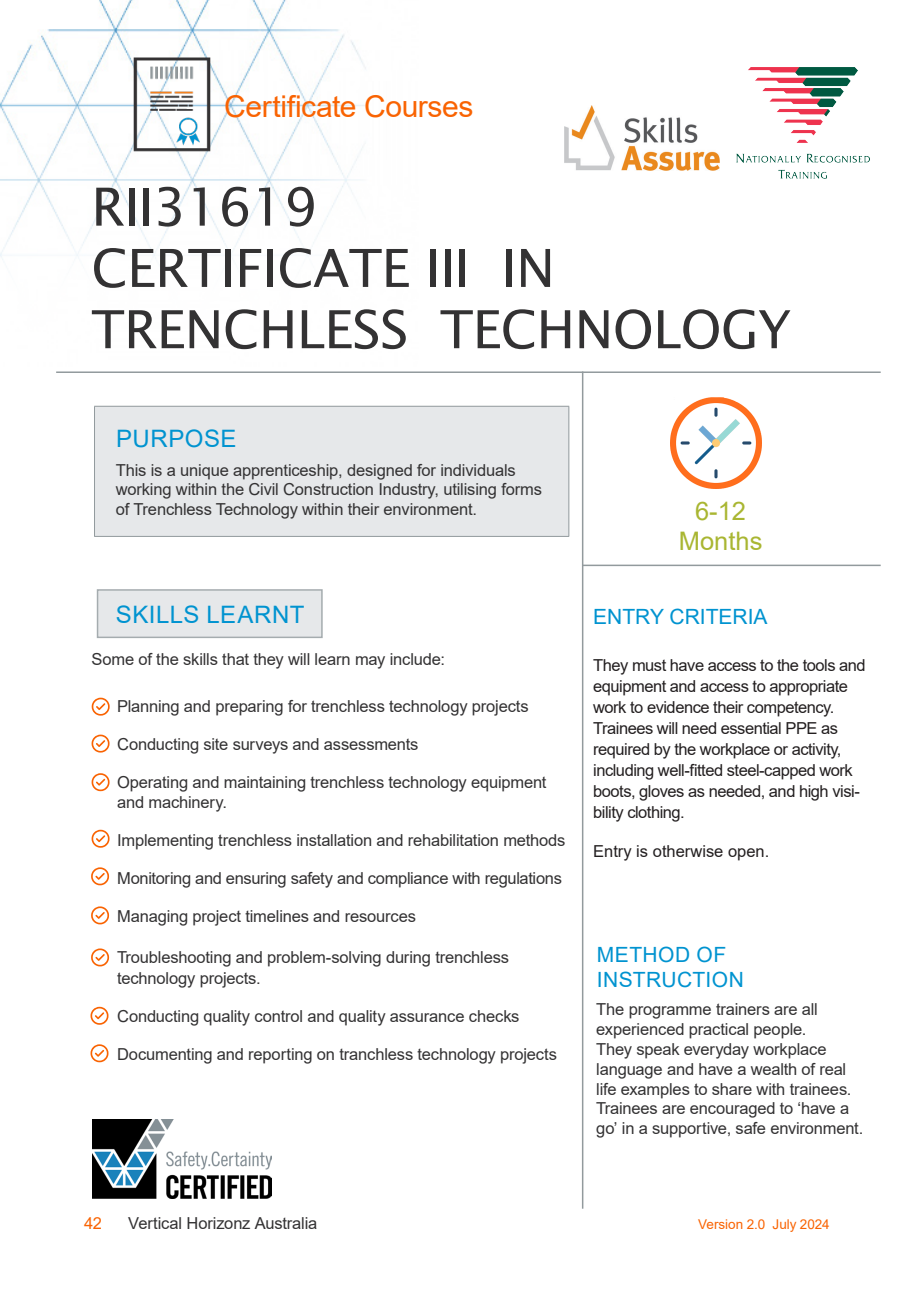
<style>
.page{position:relative;width:919px;height:1289px;background:#fff}
.page>*{position:absolute;margin:0;border:0;box-sizing:border-box;transform-origin:0 0}
.Main_Headings{font:52.5px "Lucida Sans";letter-spacing:-.01em;color:#333233}
.t1{font:30px "Arial";letter-spacing:-.015em;color:#f96302}
.t2{font:25.5px "Arial";color:#a9b632}
.Subheadings{font:24px "Arial";letter-spacing:.025em;color:#0093d0}
.Subheadings-2{font:21px/25.5px "Arial";letter-spacing:.01em;color:#0093d0}
.body{font:16.5px/19.8px "Arial";letter-spacing:-.01em;color:#333233}
.t3{font:16.5px/21px "Arial";letter-spacing:-.03em;color:#231f20}
.Bullets_grey{font:16.5px/19.8px "Arial";letter-spacing:-.01em;color:#333233}
.t4{font:16.5px "Arial";color:#231f20}
.body-2{font:16.5px "Arial";color:#f96302}
.body-3{font:13.5px "Arial";color:#f96302}
</style>
<div class="page">
<img style="left:0;top:0;width:366px;height:260px">
<hr style="left:582px;top:371px;width:1px;height:837px;background:#929a9d">
<hr style="left:56px;top:371px;width:824px;height:2px;background:#929a9d">
<hr style="left:582px;top:564px;width:298px;height:2px;background:#929a9d">
<img style="left:736px;top:67px;width:134px;height:112px">
<img style="left:92px;top:1119px;width:179px;height:79px">
<svg style="left:92px;top:697px;width:18px;height:18px"></svg>
<svg style="left:92px;top:734px;width:17px;height:18px"></svg>
<svg style="left:92px;top:773px;width:17px;height:18px"></svg>
<svg style="left:92px;top:829px;width:17px;height:18px"></svg>
<div style="left:94px;top:406px;width:475px;height:130px;background:#e6e8ea"></div>
<hr style="left:94px;top:406px;width:475px;height:1px;background:#929a9d">
<hr style="left:94px;top:406px;width:1px;height:130px;background:#929a9d">
<hr style="left:568px;top:406px;width:1px;height:130px;background:#929a9d">
<hr style="left:94px;top:536px;width:475px;height:1px;background:#929a9d">
<img style="left:670px;top:397px;width:91px;height:91px">
<svg style="left:91px;top:948px;width:18px;height:18px"></svg>
<svg style="left:91px;top:906px;width:18px;height:18px"></svg>
<svg style="left:91px;top:867px;width:18px;height:18px"></svg>
<div style="left:97px;top:590px;width:225px;height:47px;background:#e6e8ea"></div>
<div style="left:97px;top:589px;width:225px;height:49px;border:2px solid #a5acaf"></div>
<img style="left:564px;top:106px;width:156px;height:65px">
<img style="left:131px;top:55px;width:82px;height:99px">
<svg style="left:90px;top:1006px;width:18px;height:18px"></svg>
<svg style="left:90px;top:1044px;width:18px;height:18px"></svg>
<p class="t1" style="left:224px;top:86px;width:250px">Certificate Courses</p>
<p class="Main_Headings" style="left:91px;top:177px;width:227px">RII31619</p>
<p class="Main_Headings" style="left:91px;top:238px;width:465px">CERTIFICATE III IN</p>
<p class="Main_Headings" style="left:91px;top:299px;width:701px">TRENCHLESS TECHNOLOGY</p>
<p class="Subheadings" style="left:116px;top:422px;width:122px">PURPOSE</p>
<p class="Bullets_grey" style="left:116px;top:459px;width:427px">This is a unique apprenticeship, designed for individuals working within the Civil Construction Industry, utilising forms of Trenchless Technology within their environment.</p>
<p class="Subheadings" style="left:116px;top:597px;width:190px">SKILLS LEARNT</p>
<p class="body" style="left:92px;top:649px;width:355px">Some of the skills that they will learn may include:</p>
<p class="body" style="left:117px;top:696px;width:413px">Planning and preparing for trenchless technology projects</p>
<p class="body" style="left:117px;top:734px;width:303px">Conducting site surveys and assessments</p>
<p class="body" style="left:117px;top:772px;width:431px">Operating and maintaining trenchless technology equipment and machinery.</p>
<p class="body" style="left:117px;top:830px;width:450px">Implementing trenchless installation and rehabilitation methods</p>
<p class="body" style="left:117px;top:868px;width:446px">Monitoring and ensuring safety and compliance with regulations</p>
<p class="body" style="left:117px;top:906px;width:300px">Managing project timelines and resources</p>
<p class="body" style="left:117px;top:946px;width:393px;line-height:21px">Troubleshooting and problem-solving during trenchless technology projects.</p>
<p class="body" style="left:117px;top:1006px;width:404px">Conducting quality control and quality assurance checks</p>
<p class="body" style="left:117px;top:1044px;width:441px">Documenting and reporting on tranchless technology projects</p>
<p class="t2" style="left:695px;top:493px;width:53px">6-12</p>
<p class="t2" style="left:678px;top:523px;width:85px">Months</p>
<p class="Subheadings-2" style="left:593px;top:604px;width:176px">ENTRY CRITERIA</p>
<p class="t3" style="left:593px;top:654px;width:274px">They must have access to the tools and equipment and access to appropriate work to evidence their competency.<br>Trainees will need essential PPE as required by the workplace or activity, including well-fitted steel-capped work boots, gloves as needed, and high visi&shy;bility clothing.</p>
<p class="t4" style="left:593px;top:840px;width:178px">Entry is otherwise open.</p>
<p class="Subheadings-2" style="left:596px;top:941px;width:149px">METHOD OF<br>INSTRUCTION</p>
<p class="body" style="left:596px;top:999px;width:268px">The programme trainers are all experienced practical people.<br>They speak everyday workplace language and have a wealth of real life examples to share with trainees.<br>Trainees are encouraged to ‘have a go’ in a supportive, safe environment.</p>
<p class="body-2" style="left:84px;top:1211px;width:19px">42</p>
<p class="body" style="left:128px;top:1213px;width:190px">Vertical Horizonz Australia</p>
<p class="body-3" style="left:698px;top:1214px;width:133px">Version 2.0 July 2024</p>
</div>
